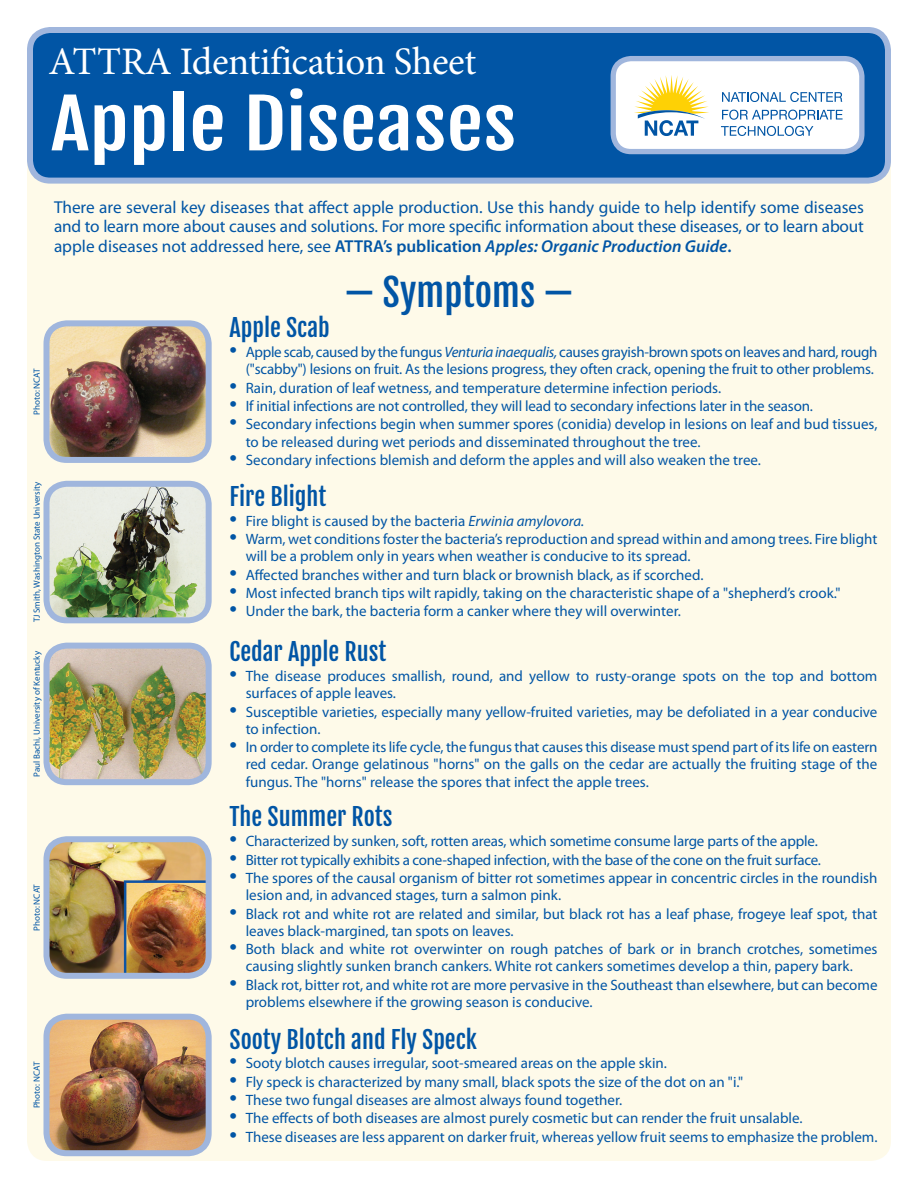
<style>
.page{position:relative;width:918px;height:1188px;background:#fff}
.page>*{position:absolute;margin:0;border:0;box-sizing:border-box;transform-origin:0 0}
.t1{font:67.05px "Fjalla One";color:#fff;scale:1.22 1}
.t2{font:39px "Minion Pro";letter-spacing:-.01em;color:#fff}
.t3{font:37.5px "Fjalla One";color:#0155a5}
.t4{font:24px "Fjalla One";color:#0155a5}
.t5{font:17.25px/19.5px "Myriad Pro";color:#0155a5;text-align:justify}
.t6{font:15px/17.2px "Myriad Pro";color:#0155a5}
.t7{font:15px "Myriad Pro";letter-spacing:-.02em;color:#0155a5}
.t8{font:9px "Myriad Pro";color:#0155a5}
.s1{font-weight:600}
.s2{font-weight:600;font-style:italic}
.s3{font-size:27px}
.s4{font-style:italic}
</style>
<div class="page">
<div style="left:27px;top:134px;width:864px;height:1027px;background:#fefae9;border-radius:20px"></div>
<div style="left:30px;top:30px;width:858px;height:151px;background:#0155a5;border-radius:20px"></div>
<div style="left:27px;top:27px;width:864px;height:157px;border:6px solid #a0b6dd;border-radius:20px"></div>
<div style="left:613px;top:59px;width:249px;height:93px;background:#fff;border-radius:18px"></div>
<svg style="left:722px;top:92px;width:120px;height:10px"></svg>
<svg style="left:722px;top:110px;width:121px;height:10px"></svg>
<svg style="left:721px;top:126px;width:92px;height:10px"></svg>
<svg style="left:634px;top:75px;width:75px;height:61px"></svg>
<div style="left:611px;top:56px;width:254px;height:98px;border:5px solid #a0b6dd;border-radius:18px"></div>
<img style="left:47px;top:1017px;width:162px;height:136px;border-radius:20px">
<div style="left:44px;top:1014px;width:168px;height:142px;border:6px solid #a0b6dd;border-radius:20px"></div>
<img style="left:46px;top:323px;width:163px;height:137px;border-radius:20px">
<div style="left:44px;top:320px;width:168px;height:143px;border:6px solid #a0b6dd;border-radius:20px"></div>
<img style="left:46px;top:484px;width:163px;height:136px;border-radius:20px">
<div style="left:44px;top:481px;width:168px;height:142px;border:6px solid #a0b6dd;border-radius:20px"></div>
<img style="left:46px;top:646px;width:163px;height:136px;border-radius:20px">
<div style="left:44px;top:643px;width:168px;height:142px;border:6px solid #a0b6dd;border-radius:20px"></div>
<img style="left:46px;top:839px;width:163px;height:136px;border-radius:20px">
<div style="left:44px;top:836px;width:168px;height:143px;border:6px solid #a0b6dd;border-radius:20px"></div>
<h2 class="t2" style="left:49px;top:38px;width:429px">ATTRA Identif ication Sheet</h2>
<h1 class="t1" style="left:51px;top:91px;width:383px">Apple Diseases</h1>
<p class="t8" style="left:33px;top:415px;width:48px;rotate:-90deg">Photo: NCAT</p>
<p class="t8" style="left:33px;top:622px;width:142px;rotate:-90deg">TJ Smith, Washington State University</p>
<p class="t8" style="left:33px;top:777px;width:127px;rotate:-90deg">Paul Bachi, University of Kentucky</p>
<p class="t8" style="left:33px;top:931px;width:48px;rotate:-90deg">Photo: NCAT</p>
<p class="t8" style="left:33px;top:1108px;width:48px;rotate:-90deg">Photo: NCAT</p>
<p class="t5" style="left:54px;top:198px;width:812px">There are several key diseases that affect apple production. Use this handy guide to help identify some diseases and to learn more about causes and solutions. For more specific information about these diseases, or to learn about apple diseases not addressed here, see <span class="s1">ATTRA’s publication</span> <span class="s2">Apples: Organic Production Guide</span><span class="s1">.</span></p>
<h3 class="t3" style="left:344px;top:273px;width:231px">— Symptoms —</h3>
<h3 class="t4" style="left:230px;top:316px;width:102px">Apple Scab</h3>
<p class="t6" style="left:230px;top:345px;width:650px;text-align:right"><span class="s3">•</span> Apple scab, caused by the fungus <span class="s4">Venturia inaequalis,</span> causes grayish-brown spots on leaves and hard, rough ("scabby") lesions on fruit. As the lesions progress, they often crack, opening the fruit to other problems.</p>
<p class="t6" style="left:230px;top:380px;width:493px"><span class="s3">•</span> Rain, duration of leaf wetness, and temperature determine infection periods.</p>
<p class="t6" style="left:230px;top:399px;width:585px"><span class="s3">•</span> If initial infections are not controlled, they will lead to secondary infections later in the season.</p>
<p class="t6" style="left:246px;top:417px;width:633px;text-indent:-16px"><span class="s3">•</span> Secondary infections begin when summer spores (conidia) develop in lesions on leaf and bud tissues, to be released during wet periods and disseminated throughout the tree.</p>
<p class="t6" style="left:230px;top:453px;width:533px"><span class="s3">•</span> Secondary infections blemish and deform the apples and will also weaken the tree.</p>
<h3 class="t4" style="left:230px;top:484px;width:98px">Fire Blight</h3>
<p class="t6" style="left:230px;top:513px;width:356px"><span class="s3">•</span> Fire blight is caused by the bacteria <span class="s4">Erwinia amylovora.</span></p>
<p class="t6" style="left:246px;top:532px;width:633px;text-indent:-16px"><span class="s3">•</span> Warm, wet conditions foster the bacteria’s reproduction and spread within and among trees. Fire blight will be a problem only in years when weather is conducive to its spread.</p>
<p class="t6" style="left:230px;top:567px;width:476px"><span class="s3">•</span> Affected branches wither and turn black or brownish black, as if scorched.</p>
<p class="t6" style="left:230px;top:585px;width:613px"><span class="s3">•</span> Most infected branch tips wilt rapidly, taking on the characteristic shape of a "shepherd’s crook."</p>
<p class="t6" style="left:230px;top:604px;width:453px"><span class="s3">•</span> Under the bark, the bacteria form a canker where they will overwinter.</p>
<h3 class="t4" style="left:230px;top:640px;width:158px">Cedar Apple Rust</h3>
<p class="t6" style="left:246px;top:669px;width:633px;text-indent:-16px"><span class="s3">•</span> The disease produces smallish, round, and yellow to rusty-orange spots on the top and bottom surfaces of apple leaves.</p>
<p class="t6" style="left:246px;top:704px;width:633px;text-indent:-16px"><span class="s3">•</span> Susceptible varieties, especially many yellow-fruited varieties, may be defoliated in a year conducive to infection.</p>
<p class="t6" style="left:246px;top:740px;width:633px;text-align:justify;text-indent:-16px"><span class="s3">•</span> In order to complete its life cycle, the fungus that causes this disease must spend part of its life on eastern red cedar. Orange gelatinous "horns" on the galls on the cedar are actually the fruiting stage of the fungus. The "horns" release the spores that infect the apple trees.</p>
<h3 class="t4" style="left:230px;top:805px;width:165px">The Summer Rots</h3>
<p class="t6" style="left:230px;top:834px;width:590px"><span class="s3">•</span> Characterized by sunken, soft, rotten areas, which sometime consume large parts of the apple.</p>
<p class="t7" style="left:230px;top:854px;width:593px"><span class="s3">•</span> Bitter rot typically exhibits a cone-shaped infection, with the base of the cone on the fruit surface.</p>
<p class="t6" style="left:246px;top:871px;width:633px;text-indent:-16px"><span class="s3">•</span> The spores of the causal organism of bitter rot sometimes appear in concentric circles in the roundish lesion and, in advanced stages, turn a salmon pink.</p>
<p class="t6" style="left:246px;top:906px;width:633px;text-indent:-16px"><span class="s3">•</span> Black rot and white rot are related and similar, but black rot has a leaf phase, frogeye leaf spot, that leaves black-margined, tan spots on leaves.</p>
<p class="t6" style="left:230px;top:942px;width:649px;text-align:center"><span class="s3">•</span> Both black and white rot overwinter on rough patches of bark or in branch crotches, sometimes causing slightly sunken branch cankers. White rot cankers sometimes develop a thin, papery bark.</p>
<p class="t6" style="left:246px;top:977px;width:633px;text-indent:-16px"><span class="s3">•</span> Black rot, bitter rot, and white rot are more pervasive in the Southeast than elsewhere, but can become problems elsewhere if the growing season is conducive.</p>
<h3 class="t4" style="left:230px;top:1027px;width:249px">Sooty Blotch and Fly Speck</h3>
<p class="t6" style="left:230px;top:1056px;width:439px"><span class="s3">•</span> Sooty blotch causes irregular, soot-smeared areas on the apple skin.</p>
<p class="t6" style="left:230px;top:1074px;width:515px"><span class="s3">•</span> Fly speck is characterized by many small, black spots the size of the dot on an "i."</p>
<p class="t6" style="left:230px;top:1093px;width:394px"><span class="s3">•</span> These two fungal diseases are almost always found together.</p>
<p class="t6" style="left:230px;top:1111px;width:575px"><span class="s3">•</span> The effects of both diseases are almost purely cosmetic but can render the fruit unsalable.</p>
<p class="t6" style="left:230px;top:1129px;width:650px"><span class="s3">•</span> These diseases are less apparent on darker fruit, whereas yellow fruit seems to emphasize the problem.</p>
</div>
